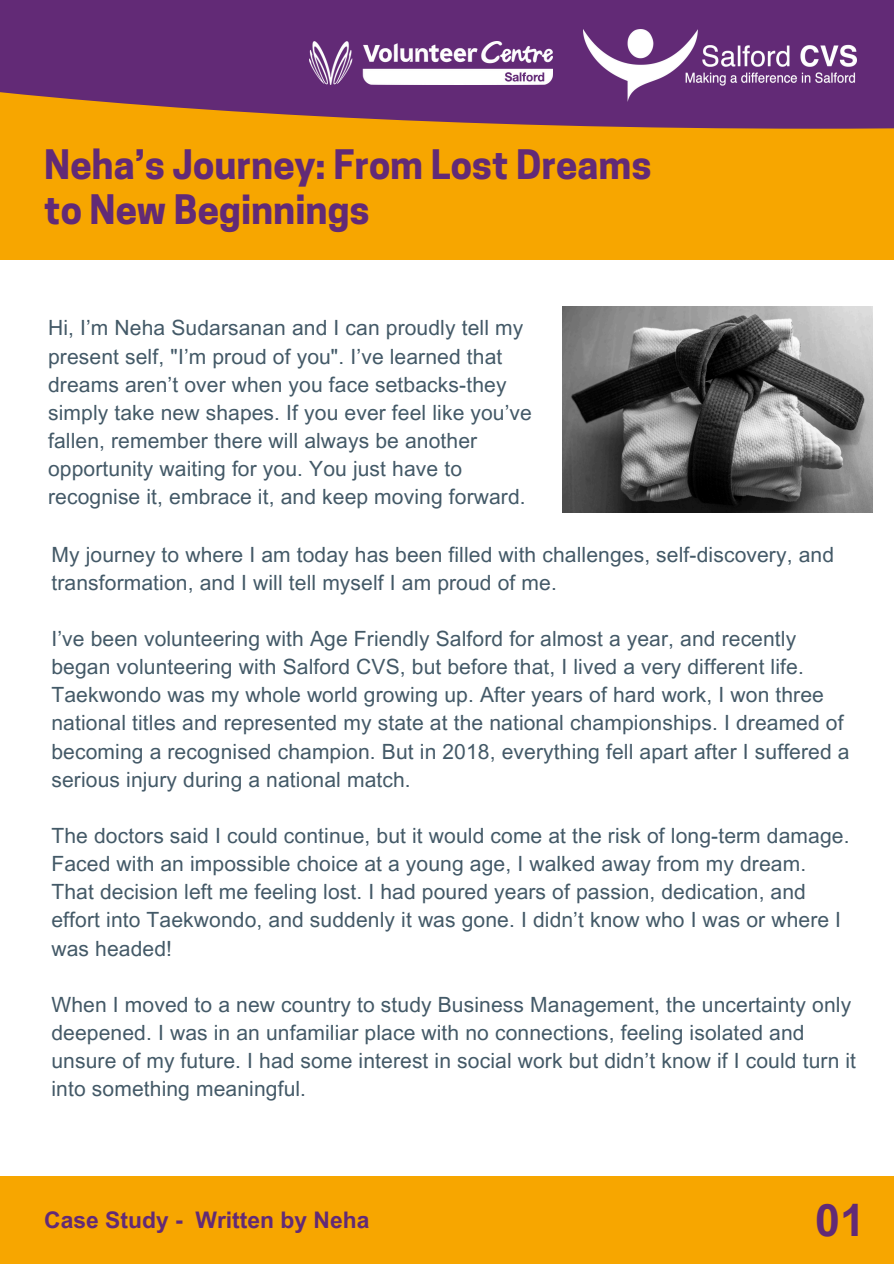
<style>
.page{position:relative;width:894px;height:1264px;background:#fff}
.page>*{position:absolute;margin:0;border:0;box-sizing:border-box;transform-origin:0 0}
.t1{font:700 44.85px "Arial MT Pro";color:#622a76}
.t2{font:700 38.1px/45px "Cooper Hewitt";color:#622a76}
.t3{font:700 22.8px "Arial MT Pro";color:#622a76}
.t4{font:21px/28.2px "Arial MT Pro";letter-spacing:.005em;color:#435967}
</style>
<div class="page">
<div style="left:0;top:72px;width:893px;height:188px;background:#f7a600"></div>
<div style="left:0;top:1176px;width:893px;height:87px;background:#f7a600"></div>
<div style="left:0;top:0;width:893px;height:129px;background:#622a76"></div>
<img style="left:583px;top:30px;width:273px;height:72px">
<img style="left:309px;top:41px;width:243px;height:43px">
<img style="left:562px;top:306px;width:310px;height:206px">
<p class="t2" style="left:44px;top:147px;width:608px">Neha’s Journey: From Lost Dreams to New Beginnings</p>
<p class="t4" style="left:48px;top:316px;width:485px">Hi, I’m Neha Sudarsanan and I can proudly tell my present self, "I’m proud of you". I’ve learned that dreams aren’t over when you face setbacks-they simply take new shapes. If you ever feel like you’ve fallen, remember there will always be another opportunity waiting for you. You just have to recognise it, embrace it, and keep moving forward.</p>
<p class="t4" style="left:51px;top:542px;width:783px">My journey to where I am today has been filled with challenges, self-discovery, and transformation, and I will tell myself I am proud of me.</p>
<h1 class="t4" style="left:51px;top:627px;width:799px">I’ve been volunteering with Age Friendly Salford for almost a year, and recently began volunteering with Salford CVS, but before that, I lived a very different life.<br>Taekwondo was my whole world growing up. After years of hard work, I won three national titles and represented my state at the national championships. I dreamed of becoming a recognised champion. But in 2018, everything fell apart after I suffered a serious injury during a national match.</h1>
<p class="t4" style="left:51px;top:824px;width:799px">The doctors said I could continue, but it would come at the risk of long-term damage.<br>Faced with an impossible choice at a young age, I walked away from my dream.</p>
<p class="t4" style="left:51px;top:880px;width:790px">That decision left me feeling lost. I had poured years of passion, dedication, and effort into Taekwondo, and suddenly it was gone. I didn’t know who I was or where I was headed!</p>
<p class="t4" style="left:51px;top:992px;width:805px">When I moved to a new country to study Business Management, the uncertainty only deepened. I was in an unfamiliar place with no connections, feeling isolated and unsure of my future. I had some interest in social work but didn’t know if I could turn it into something meaningful.</p>
<p class="t3" style="left:44px;top:1210px;width:326px">Case Study - Written by Neha</p>
<p class="t1" style="left:815px;top:1203px;width:51px">01</p>
</div>
